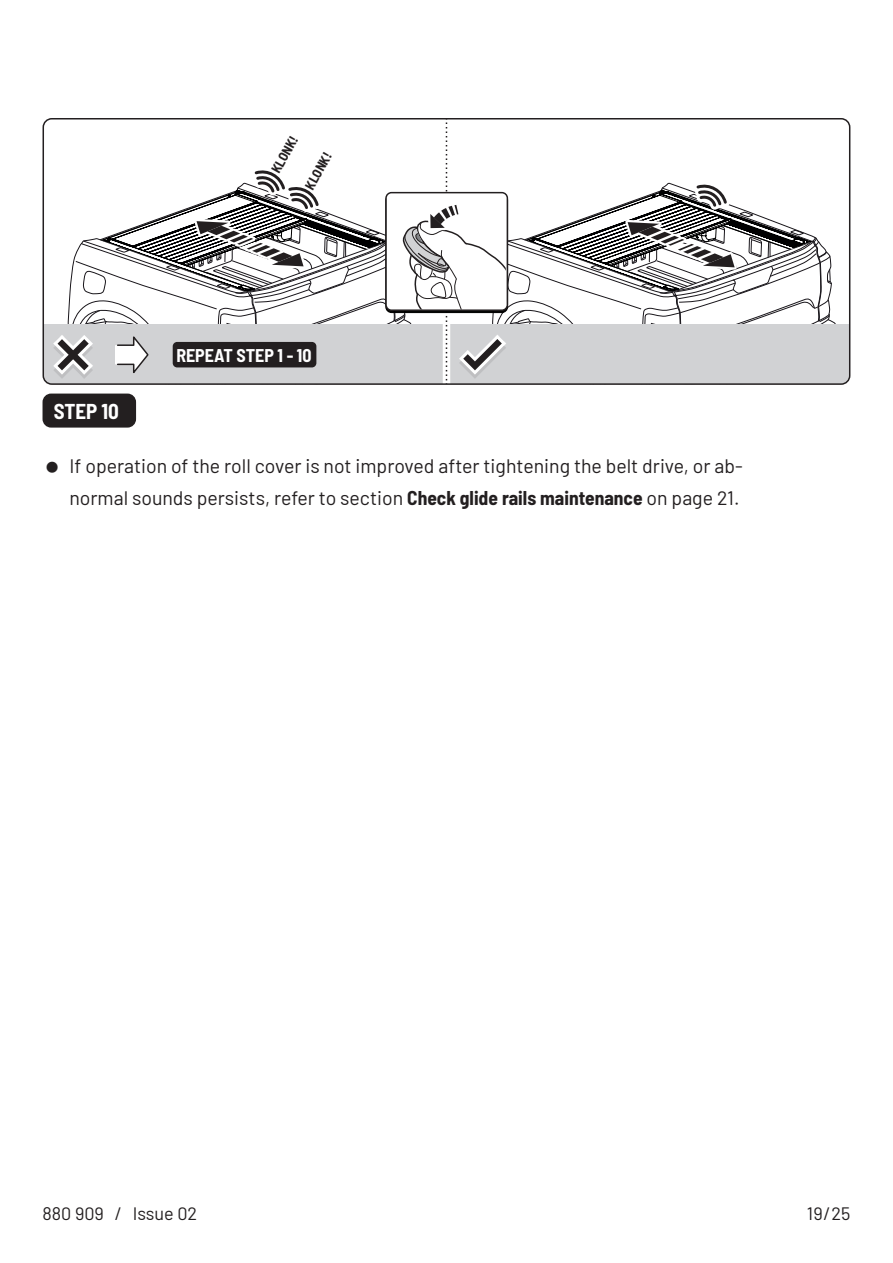
<style>
.page{position:relative;width:893px;height:1263px;background:#fff}
.page>*{position:absolute;margin:0;border:0;box-sizing:border-box;transform-origin:0 0}
.t1{font:700 semi-condensed 21px "Barlow";color:#fff}
.t2{font:19.5px/31.5px "Barlow";color:#231f20}
.t3{font:18px "Barlow";color:#231f20}
.t4{font:700 semi-condensed 18px "Barlow";color:#fff}
.t5{font:700 semi-condensed 13.2px "Barlow";color:#231f20}
.s1{font-weight:700;font-stretch:semi-condensed}
</style>
<div class="page">
<div style="left:43px;top:324px;width:807px;height:60px;background:#d1d2d4"></div>
<svg style="left:53px;top:122px;width:783px;height:260px"></svg>
<div style="left:43px;top:118px;width:807px;height:267px;border:2px solid #231f20;border-radius:9px"></div>
<div style="left:43px;top:394px;width:93px;height:34px;background:#231f20;border-radius:9px"></div>
<p class="t5" style="left:268px;top:168px;width:42px;rotate:-61deg">KLONK!</p>
<p class="t5" style="left:302px;top:184px;width:42px;rotate:-61deg">KLONK!</p>
<p class="t1" style="left:54px;top:396px;width:67px">STEP 10</p>
<p class="t4" style="left:176px;top:344px;width:137px">REPEAT STEP 1 - 10</p>
<p class="t2" style="left:70px;top:449px;width:675px">If operation of the roll cover is not improved after tightening the belt drive, or ab&shy;normal sounds persists, refer to section <span class="s1">Check glide rails maintenance</span> on page 21.</p>
<p class="t3" style="left:43px;top:1201px;width:156px">880 909 / Issue 02</p>
<p class="t3" style="left:807px;top:1201px;width:45px">19/25</p>
</div>
